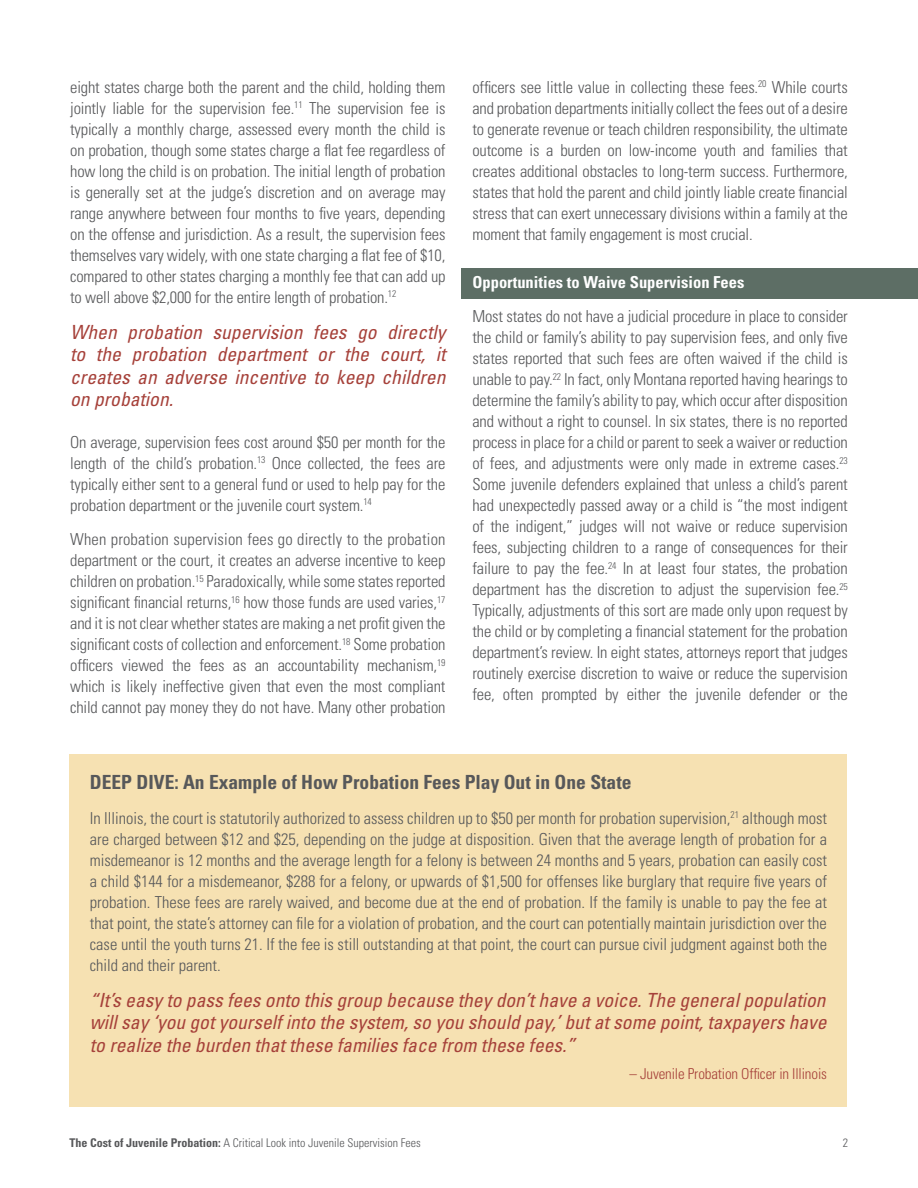
<style>
.page{position:relative;width:918px;height:1188px;background:#fff}
.page>*{position:absolute;margin:0;border:0;box-sizing:border-box;transform-origin:0 0}
.t1{font:italic condensed 19.5px/22.5px "Univers LT Std";color:#a6413a;text-align:justify}
.List_Paragraph{font:700 condensed 19.5px "Univers LT Std";color:#57585a}
.t2{font:300 condensed 16.5px/21px "Univers LT Std";letter-spacing:-.01em;color:#57585a;text-align:justify}
.List_Paragraph-2{font:700 condensed 16.5px "Univers LT Std";color:#fff}
.t3{font:300 condensed 15px "Univers LT Std";letter-spacing:-.01em;color:#a6413a}
.t4{font:300 condensed 12px "Univers LT Std";color:#57585a}
.s1{font-weight:700}
</style>
<div class="page">
<div style="left:462px;top:269px;width:456px;height:30px;background:#5d6e65"></div>
<div style="left:70px;top:755px;width:777px;height:352px;background:#f6e1b2"></div>
<p class="t2" style="left:70px;top:77px;width:377px">eight states charge both the parent and the child, holding them jointly liable for the supervision fee.<sup>11</sup> The supervision fee is typically a monthly charge, assessed every month the child is on probation, though some states charge a flat fee regardless of how long the child is on probation. The initial length of probation is generally set at the judge’s discretion and on average may range anywhere between four months to five years, depending on the offense and jurisdiction. As a result, the supervision fees themselves vary widely, with one state charging a flat fee of $10, compared to other states charging a monthly fee that can add up to well above $2,000 for the entire length of probation.<sup>12</sup></p>
<p class="t1" style="left:70px;top:321px;width:377px">When probation supervision fees go directly to the probation department or the court, it creates an adverse incentive to keep children on probation.</p>
<p class="t2" style="left:70px;top:431px;width:377px">On average, supervision fees cost around $50 per month for the length of the child’s probation.<sup>13</sup> Once collected, the fees are typically either sent to a general fund or used to help pay for the probation department or the juvenile court system.<sup>14</sup></p>
<p class="t2" style="left:70px;top:529px;width:377px">When probation supervision fees go directly to the probation department or the court, it creates an adverse incentive to keep children on probation.<sup>15</sup> Paradoxically, while some states reported significant financial returns,<sup>16</sup> how those funds are used varies,<sup>17 </sup>and it is not clear whether states are making a net profit given the significant costs of collection and enforcement.<sup>18</sup> Some probation officers viewed the fees as an accountability mechanism,<sup>19 </sup>which is likely ineffective given that even the most compliant child cannot pay money they do not have. Many other probation</p>
<p class="t2" style="left:472px;top:77px;width:377px">officers see little value in collecting these fees.<sup>20</sup> While courts and probation departments initially collect the fees out of a desire to generate revenue or teach children responsibility, the ultimate outcome is a burden on low-income youth and families that creates additional obstacles to long-term success. Furthermore, states that hold the parent and child jointly liable create financial stress that can exert unnecessary divisions within a family at the moment that family engagement is most crucial.</p>
<p class="List_Paragraph-2" style="left:472px;top:272px;width:273px">Opportunities to Waive Supervision Fees</p>
<p class="t2" style="left:472px;top:306px;width:377px">Most states do not have a judicial procedure in place to consider the child or family’s ability to pay supervision fees, and only five states reported that such fees are often waived if the child is unable to pay.<sup>22</sup> In fact, only Montana reported having hearings to determine the family’s ability to pay, which occur after disposition and without a right to counsel. In six states, there is no reported process in place for a child or parent to seek a waiver or reduction of fees, and adjustments were only made in extreme cases.<sup>23<br></sup>Some juvenile defenders explained that unless a child’s parent had unexpectedly passed away or a child is “the most indigent of the indigent,” judges will not waive or reduce supervision fees, subjecting children to a range of consequences for their failure to pay the fee.<sup>24</sup> In at least four states, the probation department has the discretion to adjust the supervision fee.<sup>25<br></sup>Typically, adjustments of this sort are made only upon request by the child or by completing a financial statement for the probation department’s review. In eight states, attorneys report that judges routinely exercise discretion to waive or reduce the supervision fee, often prompted by either the juvenile defender or the</p>
<p class="List_Paragraph" style="left:90px;top:770px;width:543px">DEEP DIVE: An Example of How Probation Fees Play Out in One State</p>
<p class="t2" style="left:90px;top:807px;width:739px">In Illinois, the court is statutorily authorized to assess children up to $50 per month for probation supervision,<sup>21</sup> although most are charged between $12 and $25, depending on the judge at disposition. Given that the average length of probation for a misdemeanor is 12 months and the average length for a felony is between 24 months and 5 years, probation can easily cost a child $144 for a misdemeanor, $288 for a felony, or upwards of $1,500 for offenses like burglary that require five years of probation. These fees are rarely waived, and become due at the end of probation. If the family is unable to pay the fee at that point, the state’s attorney can file for a violation of probation, and the court can potentially maintain jurisdiction over the case until the youth turns 21. If the fee is still outstanding at that point, the court can pursue civil judgment against both the child and their parent.</p>
<p class="t1" style="left:90px;top:989px;width:738px">“It’s easy to pass fees onto this group because they don’t have a voice. The general population will say ‘you got yourself into the system, so you should pay,’ but at some point, taxpayers have to realize the burden that these families face from these fees.”</p>
<p class="t3" style="left:630px;top:1065px;width:199px">– Juvenile Probation Officer in Illinois</p>
<p class="t4" style="left:70px;top:1136px;width:353px"><span class="s1">The Cost of Juvenile Probation:</span> A Critical Look into Juvenile Supervision Fees</p>
<p class="t4" style="left:843px;top:1136px;width:7px">2</p>
</div>
